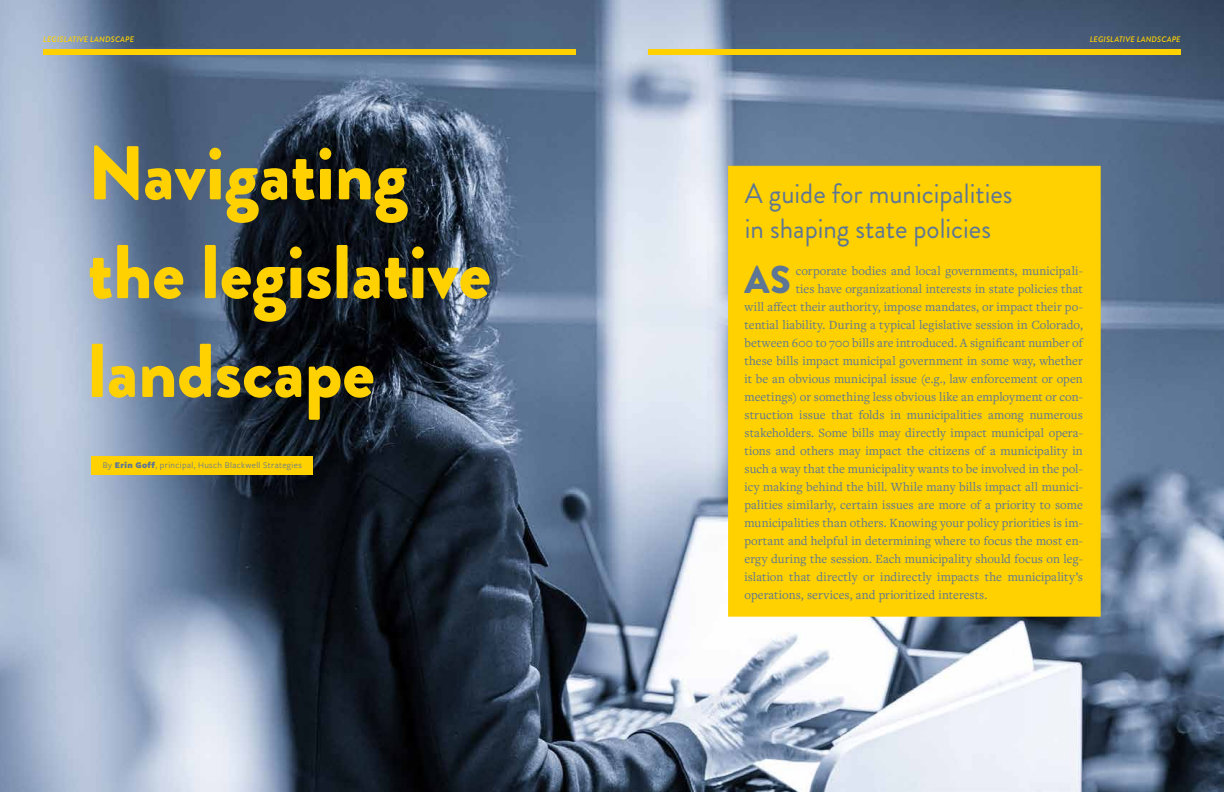
<style>
.page{position:relative;width:1224px;height:792px;background:#fff}
.page>*{position:absolute;margin:0;border:0;box-sizing:border-box;transform-origin:0 0}
.t1{font:900 76px/98.8px "Brandon Grotesque";color:#ffd100}
.t2{font:900 38.7px "Brandon Grotesque";color:#5d7695}
.t3{font:28px/35px "Brandon Grotesque";color:#5d7695}
.t4{font:13px "Freight Text Pro";letter-spacing:.005em;color:#5d7695}
.t5{font:9px "Freight Sans Pro";letter-spacing:.04em;color:#5d7695}
.t6{font:italic 500 8px "Brandon Grotesque";letter-spacing:.02em;color:#ffd100}
.s1{font-weight:900}
</style>
<div class="page">
<img style="left:0;top:0;width:1224px;height:792px">
<div style="left:43px;top:50px;width:533px;height:5px;background:#ffd100"></div>
<div style="left:91px;top:456px;width:221px;height:19px;background:#ffd100"></div>
<div style="left:648px;top:50px;width:533px;height:5px;background:#ffd100"></div>
<div style="left:728px;top:166px;width:373px;height:451px;background:#ffd100;border:1px solid #ffd100"></div>
<p class="t6" style="left:43px;top:33px;width:92px">LEGISLATIVE LANDSCAPE</p>
<h1 class="t1" style="left:88px;top:125px;width:405px">Navigating the legislative landscape</h1>
<p class="t5" style="left:103px;top:459px;width:201px">By <span class="s1">Erin Goff</span>, principal, Husch Blackwell Strategies</p>
<h3 class="t3" style="left:745px;top:177px;width:269px">A guide for municipalities in shaping state policies</h3>
<p class="t6" style="left:1090px;top:34px;width:92px">LEGISLATIVE LANDSCAPE</p>
<h2 class="t2" style="left:744px;top:252px;width:48px">AS</h2>
<p class="t4" style="left:796px;top:262px;width:289px">corporate bodies and local governments, municipali-</p>
<p class="t4" style="left:796px;top:280px;width:289px">ties have organizational interests in state policies that</p>
<p class="t4" style="left:744px;top:298px;width:340px">will affect their authority, impose mandates, or impact their po-</p>
<p class="t4" style="left:744px;top:316px;width:340px">tential liability. During a typical legislative session in Colorado,</p>
<p class="t4" style="left:744px;top:334px;width:340px">between 600 to 700 bills are introduced. A significant number of</p>
<p class="t4" style="left:744px;top:352px;width:340px">these bills impact municipal government in some way, whether</p>
<p class="t4" style="left:744px;top:370px;width:340px">it be an obvious municipal issue (e.g., law enforcement or open</p>
<p class="t4" style="left:744px;top:388px;width:340px">meetings) or something less obvious like an employment or con-</p>
<p class="t4" style="left:744px;top:406px;width:340px">struction issue that folds in municipalities among numerous</p>
<p class="t4" style="left:744px;top:424px;width:340px">stakeholders. Some bills may directly impact municipal opera-</p>
<p class="t4" style="left:744px;top:442px;width:340px">tions and others may impact the citizens of a municipality in</p>
<p class="t4" style="left:744px;top:460px;width:340px">such a way that the municipality wants to be involved in the pol-</p>
<p class="t4" style="left:744px;top:478px;width:340px">icy making behind the bill. While many bills impact all munici-</p>
<p class="t4" style="left:744px;top:496px;width:340px">palities similarly, certain issues are more of a priority to some</p>
<p class="t4" style="left:744px;top:514px;width:340px">municipalities than others. Knowing your policy priorities is im-</p>
<p class="t4" style="left:744px;top:532px;width:340px">portant and helpful in determining where to focus the most en-</p>
<p class="t4" style="left:744px;top:550px;width:340px">ergy during the session. Each municipality should focus on leg-</p>
<p class="t4" style="left:744px;top:568px;width:340px">islation that directly or indirectly impacts the municipality’s</p>
<p class="t4" style="left:744px;top:586px;width:244px">operations, services, and prioritized interests.</p>
</div>
